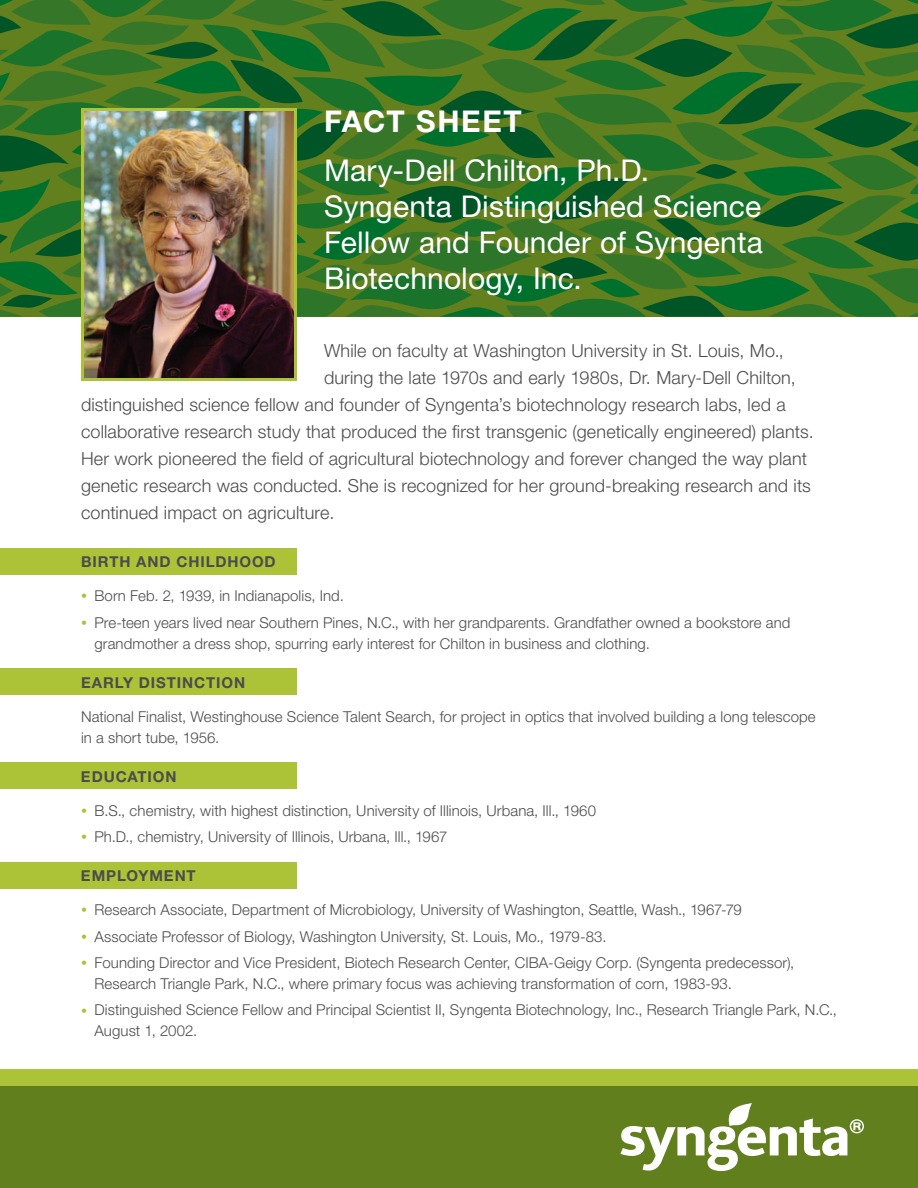
<style>
.page{position:relative;width:918px;height:1188px;background:#fff}
.page>*{position:absolute;margin:0;border:0;box-sizing:border-box;transform-origin:0 0}
.t1{font:30px/36px "Helvetica Neue";letter-spacing:.005em;color:#fff}
.t2{font:700 30px "Helvetica Neue";letter-spacing:.05em;color:#fff}
.t3{font:300 18px "Helvetica Neue";letter-spacing:.01em;color:#4b4c4d}
.t4{font:300 15px/21px "Helvetica Neue";letter-spacing:.005em;color:#4b4c4d}
.t5{font:700 15px "Helvetica Neue";letter-spacing:.06em;color:#4b4c4d}
.s1{font-size:12px;color:#acc337}
</style>
<div class="page">
<svg style="left:0;top:0;width:918px;height:317px;background:#367424"></svg>
<div style="left:0;top:1069px;width:918px;height:119px;background:#61801d"></div>
<div style="left:0;top:1069px;width:918px;height:17px;background:#acc337"></div>
<svg style="left:620px;top:1103px;width:244px;height:68px"></svg>
<img style="left:85px;top:112px;width:208px;height:265px">
<div style="left:81px;top:108px;width:216px;height:273px;border:3px solid #acc337"></div>
<div style="left:0;top:548px;width:297px;height:27px;background:#acc337"></div>
<div style="left:0;top:668px;width:297px;height:27px;background:#acc337"></div>
<div style="left:0;top:762px;width:297px;height:27px;background:#acc337"></div>
<div style="left:0;top:862px;width:297px;height:27px;background:#acc337"></div>
<h1 class="t2" style="left:324px;top:102px;width:199px">FACT SHEET</h1>
<h1 class="t1" style="left:324px;top:152px;width:440px">Mary-Dell Chilton, Ph.D.<br>Syngenta Distinguished Science<br>Fellow and Founder of Syngenta<br>Biotechnology, Inc.</h1>
<p class="t3" style="left:324px;top:339px;width:461px">While on faculty at Washington University in St. Louis, Mo.,</p>
<p class="t3" style="left:324px;top:366px;width:473px">during the late 1970s and early 1980s, Dr. Mary-Dell Chilton,</p>
<p class="t3" style="left:81px;top:393px;width:706px">distinguished science fellow and founder of Syngenta’s biotechnology research labs, led a</p>
<p class="t3" style="left:81px;top:420px;width:734px">collaborative research study that produced the first transgenic (genetically engineered) plants.</p>
<p class="t3" style="left:81px;top:447px;width:728px">Her work pioneered the field of agricultural biotechnology and forever changed the way plant</p>
<p class="t3" style="left:81px;top:474px;width:731px">genetic research was conducted. She is recognized for her ground-breaking research and its</p>
<p class="t3" style="left:81px;top:501px;width:255px">continued impact on agriculture.</p>
<p class="t5" style="left:81px;top:553px;width:196px">BIRTH AND CHILDHOOD</p>
<p class="t4" style="left:81px;top:585px;width:264px"><span class="s1">•</span> Born Feb. 2, 1939, in Indianapolis, Ind.</p>
<p class="t4" style="left:94px;top:611px;width:697px;text-indent:-14px"><span class="s1">•</span> Pre-teen years lived near Southern Pines, N.C., with her grandparents. Grandfather owned a bookstore and grandmother a dress shop, spurring early interest for Chilton in business and clothing.</p>
<p class="t5" style="left:81px;top:673px;width:166px">EARLY DISTINCTION</p>
<p class="t4" style="left:81px;top:705px;width:736px">National Finalist, Westinghouse Science Talent Search, for project in optics that involved building a long telescope in a short tube, 1956.</p>
<p class="t5" style="left:81px;top:767px;width:97px">EDUCATION</p>
<p class="t4" style="left:81px;top:799px;width:517px"><span class="s1">•</span> B.S., chemistry, with highest distinction, University of Illinois, Urbana, Ill., 1960</p>
<p class="t4" style="left:81px;top:826px;width:368px"><span class="s1">•</span> Ph.D., chemistry, University of Illinois, Urbana, Ill., 1967</p>
<p class="t5" style="left:81px;top:867px;width:116px">EMPLOYMENT</p>
<p class="t4" style="left:81px;top:899px;width:662px"><span class="s1">•</span> Research Associate, Department of Microbiology, University of Washington, Seattle, Wash., 1967-79</p>
<p class="t4" style="left:81px;top:925px;width:527px"><span class="s1">•</span> Associate Professor of Biology, Washington University, St. Louis, Mo., 1979-83.</p>
<p class="t4" style="left:94px;top:952px;width:701px;text-indent:-14px"><span class="s1">•</span> Founding Director and Vice President, Biotech Research Center, CIBA-Geigy Corp. (Syngenta predecessor),<br>Research Triangle Park, N.C., where primary focus was achieving transformation of corn, 1983-93.</p>
<p class="t4" style="left:94px;top:999px;width:744px;text-indent:-14px"><span class="s1">•</span> Distinguished Science Fellow and Principal Scientist II, Syngenta Biotechnology, Inc., Research Triangle Park, N.C.,<br>August 1, 2002.</p>
</div>
